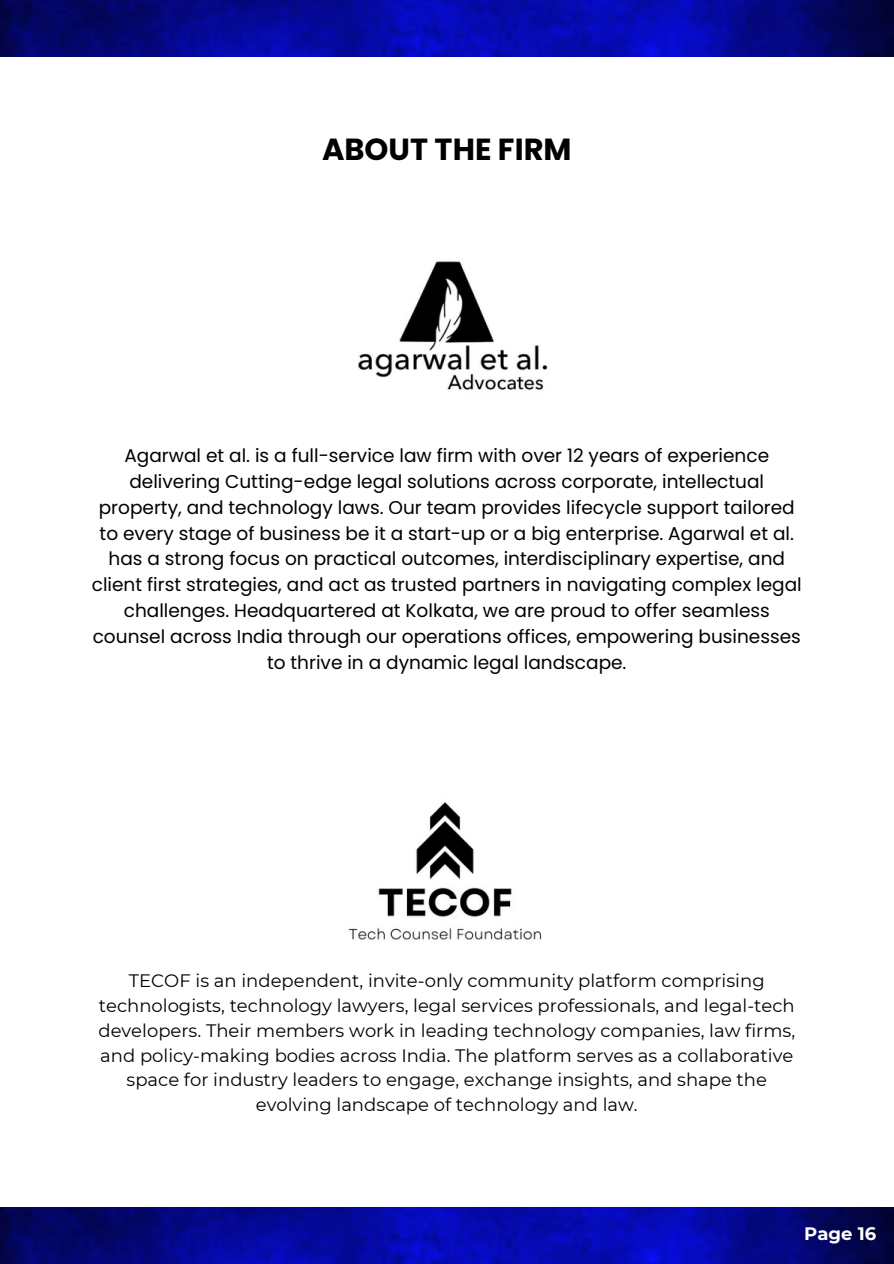
<style>
.page{position:relative;width:894px;height:1264px;background:#fff}
.page>*{position:absolute;margin:0;border:0;box-sizing:border-box;transform-origin:0 0}
.t1{font:700 30.45px "Poppins";color:#000}
.t2{font:18.45px/25.8px "Poppins";color:#000;text-align:center}
.t3{font:18px/24.8px "Montserrat";color:#000;text-align:center}
.t4{font:700 18px "Montserrat";color:#fff}
</style>
<div class="page">
<img style="left:0;top:1207px;width:893px;height:56px">
<img style="left:0;top:0;width:893px;height:56px">
<img style="left:358px;top:261px;width:190px;height:129px">
<img style="left:348px;top:802px;width:194px;height:138px">
<h1 class="t1" style="left:322px;top:128px;width:251px">ABOUT THE FIRM</h1>
<p class="t2" style="left:92px;top:442px;width:711px">Agarwal et al. is a full-service law firm with over 12 years of experience delivering Cutting-edge legal solutions across corporate, intellectual property, and technology laws. Our team provides lifecycle support tailored to every stage of business be it a start-up or a big enterprise. Agarwal et al. has a strong focus on practical outcomes, interdisciplinary expertise, and client first strategies, and act as trusted partners in navigating complex legal challenges. Headquartered at Kolkata, we are proud to offer seamless counsel across India through our operations offices, empowering businesses to thrive in a dynamic legal landscape.</p>
<p class="t3" style="left:98px;top:968px;width:698px">TECOF is an independent, invite-only community platform comprising technologists, technology lawyers, legal services professionals, and legal-tech developers. Their members work in leading technology companies, law firms, and policy-making bodies across India. The platform serves as a collaborative space for industry leaders to engage, exchange insights, and shape the evolving landscape of technology and law.</p>
<p class="t4" style="left:804px;top:1222px;width:73px">Page 16</p>
</div>
